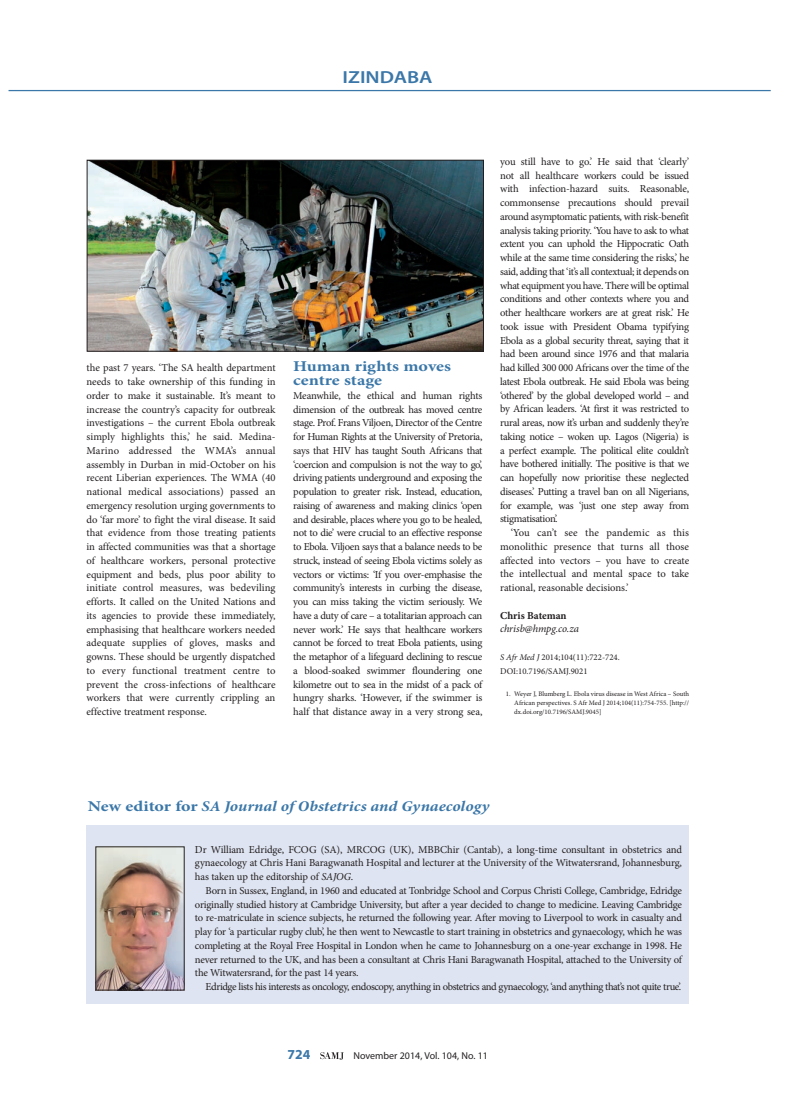
<style>
.page{position:relative;width:797px;height:1105px;background:#fff}
.page>*{position:absolute;margin:0;border:0;box-sizing:border-box;transform-origin:0 0}
.t1{font:600 17.5px "Myriad Pro";color:#3b77a8;scale:1.2 1}
.t2{font:italic 700 condensed 15px "Minion Pro";color:#3b77a8;scale:1.2 1}
.t3{font:700 15px/13.8px "Minion Pro";color:#3b77a8;scale:1.2 1}
.t4{font:700 13.75px "Myriad Pro";color:#3b77a8}
.t5{font:10.62px/13.8px "Minion Pro";letter-spacing:-.02em;color:#231f20;text-align:justify}
.t6{font:10.62px "Minion Pro";letter-spacing:-.04em;color:#231f20}
.t7{font:italic 10.62px "Minion Pro";letter-spacing:-.005em;color:#231f20}
.t8{font:700 10.62px "Minion Pro";color:#231f20}
.t9{font:10px "Myriad Pro";color:#231f20}
.t10{font:8.75px/13.8px "Minion Pro";color:#231f20}
.t11{font:6.88px/8.8px "Minion Pro";color:#231f20;text-align:justify}
.s1{font-style:italic}
.s2{font-style:normal;font-stretch:normal}
</style>
<div class="page">
<hr style="left:9px;top:90px;width:761px;height:1px;background:#3b77a8">
<svg style="left:320px;top:1052px;width:24px;height:8px"></svg>
<img style="left:89px;top:162px;width:392px;height:187px">
<div style="left:87px;top:160px;width:396px;height:191px;border:1px solid #231f20"></div>
<div style="left:86px;top:825px;width:603px;height:179px;background:#dee4f1"></div>
<img style="left:98px;top:849px;width:84px;height:139px">
<h1 class="t1" style="left:342px;top:66px;width:76px">IZINDABA</h1>
<p class="t5" style="left:86px;top:361px;width:191px">the past 7 years. ‘The SA health department needs to take ownership of this funding in order to make it sustainable. It’s meant to increase the country’s capacity for outbreak investigations – the current Ebola outbreak simply highlights this,’ he said. Medina-Marino addressed the WMA’s annual assembly in Durban in mid-October on his recent Liberian experiences. The WMA (40 national medical associations) passed an emergency resolution urging governments to do ‘far more’ to fight the viral disease. It said that evidence from those treating patients in affected communities was that a shortage of healthcare workers, personal protective equipment and beds, plus poor ability to initiate control measures, was bedeviling efforts. It called on the United Nations and its agencies to provide these immediately, emphasising that healthcare workers needed adequate supplies of gloves, masks and gowns. These should be urgently dispatched to every functional treatment centre to prevent the cross-infections of healthcare workers that were currently crippling an effective treatment response.</p>
<h2 class="t3" style="left:293px;top:359px;width:133px">Human rights moves centre stage</h2>
<p class="t5" style="left:293px;top:389px;width:191px">Meanwhile, the ethical and human rights dimension of the outbreak has moved centre stage. Prof. Frans Viljoen, Director of the Centre for Human Rights at the University of Pretoria, says that HIV has taught South Afri cans that ‘coercion and compulsion is not the way to go’, driving patients underground and exposing the population to greater risk. Instead, education, raising of awareness and making clinics ‘open and desirable, places where you go to be healed, not to die’ were crucial to an effective response to Ebola. Viljoen says that a balance needs to be struck, instead of seeing Ebola victims solely as vectors or victims: ‘If you over-emphasise the community’s interests in curbing the disease, you can miss taking the victim seriously. We have a duty of care – a totalitarian approach can never work.’ He says that healthcare workers cannot be forced to treat Ebola patients, using the metaphor of a lifeguard declining to rescue a blood-soaked swimmer floundering one kilometre out to sea in the midst of a pack of hungry sharks. ‘However, if the swimmer is half that distance away in a very strong sea,</p>
<p class="t5" style="left:500px;top:155px;width:191px">you still have to go.’ He said that ‘clearly’ not all health care workers could be issued with infection-hazard suits. Reasonable, commonsense precautions should prevail around asymptomatic patients, with risk-benefit analysis taking priority. ‘You have to ask to what extent you can uphold the Hippocratic Oath while at the same time considering the risks,’ he said, adding that ‘it’s all contextual; it depends on what equipment you have. There will be optimal conditions and other contexts where you and other healthcare workers are at great risk.’ He took issue with President Obama typifying Ebola as a global security threat, saying that it had been around since 1976 and that malaria had killed 300 000 Africans over the time of the latest Ebola outbreak. He said Ebola was being ‘othered’ by the global developed world – and by African leaders. ‘At first it was restricted to rural areas, now it’s urban and suddenly they’re taking notice – woken up. Lagos (Nigeria) is a perfect example. The political elite couldn’t have bothered initially. The positive is that we can hopefully now prioritise these neglected diseases.’ Putting a travel ban on all Nigerians, for example, was ‘just one step away from stigmatisation’.</p>
<p class="t5" style="left:500px;top:526px;width:190px;text-indent:11px">‘You can’t see the pandemic as this monolithic presence that turns all those affected into vectors – you have to create the intellectual and mental space to take rational, reasonable decisions.’</p>
<p class="t8" style="left:500px;top:608px;width:68px">Chris Bateman</p>
<p class="t7" style="left:500px;top:622px;width:80px">chrisb@hmpg.co.za</p>
<p class="t10" style="left:500px;top:650px;width:121px"><span class="s1">S Afr Med J</span> 2014;104(11):722-724.<br>DOI:10.7196/SAMJ.9021</p>
<p class="t11" style="left:514px;top:690px;width:176px;text-indent:-8px">1. Weyer J, Blumberg L. Ebola virus disease in West Africa – South African perspectives. S Afr Med J 2014;104(11):754-755. [http:// dx.doi.org/10.7196/SAMJ.9045]</p>
<h2 class="t2" style="left:88px;top:796px;width:336px"><span class="s2">New editor for</span> SA Journal of Obstetrics and Gynaecology</h2>
<p class="t5" style="left:195px;top:842px;width:488px">Dr William Edridge, FCOG (SA), MRCOG (UK), MBBChir (Cantab), a long-time consultant in obstetrics and gynaecology at Chris Hani Baragwanath Hospital and lecturer at the University of the Witwatersrand, Johannesburg, has taken up the editorship of <span class="s1">SAJOG</span>.</p>
<p class="t5" style="left:195px;top:884px;width:488px;text-indent:11px">Born in Sussex, England, in 1960 and educated at Tonbridge School and Corpus Christi College, Cambridge, Edridge originally studied history at Cambridge University, but after a year decided to change to medicine. Leaving Cambridge to re-matriculate in science subjects, he returned the following year. After moving to Liverpool to work in casualty and play for ‘a particular rugby club’, he then went to Newcastle to start training in obstetrics and gynaecology, which he was completing at the Royal Free Hospital in London when he came to Johannesburg on a one-year exchange in 1998. He never returned to the UK, and has been a consultant at Chris Hani Baragwanath Hospital, attached to the University of the Witwatersrand, for the past 14 years.</p>
<p class="t6" style="left:206px;top:980px;width:477px">Edridge lists his interests as oncology, endoscopy, anything in obstetrics and gynaecology, ‘and anything that’s not quite true’.</p>
<p class="t4" style="left:287px;top:1045px;width:24px">724</p>
<p class="t9" style="left:353px;top:1049px;width:136px">November 2014, Vol. 104, No. 11</p>
</div>
